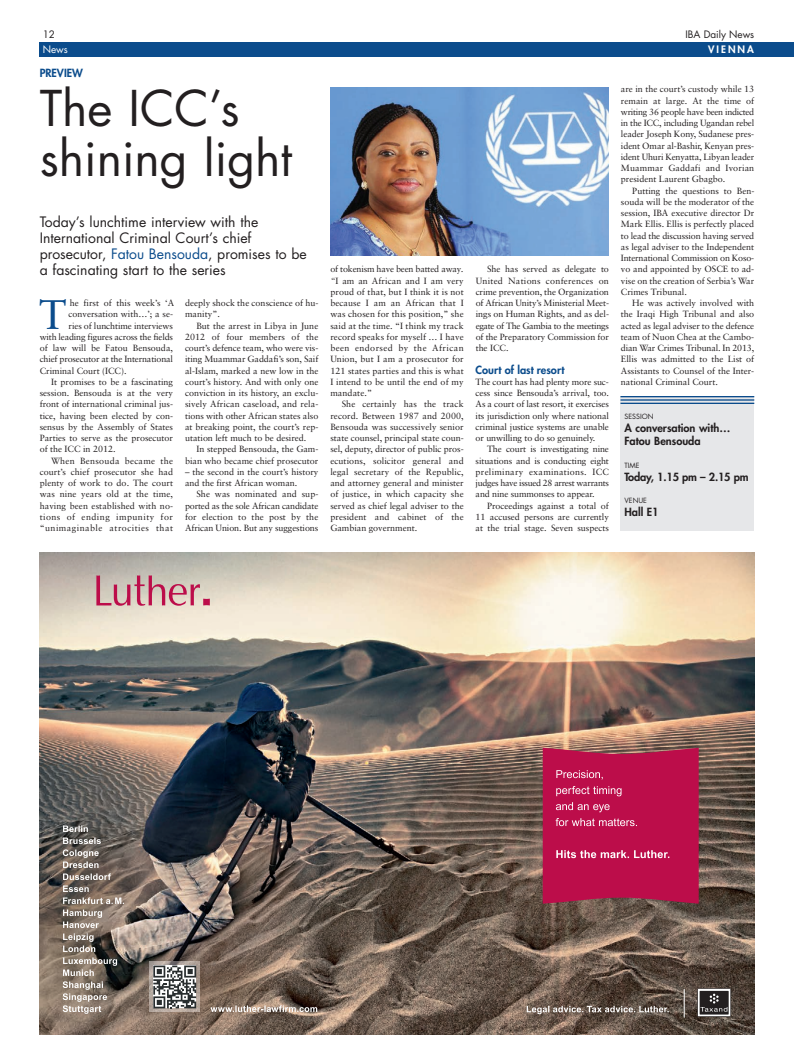
<style>
.page{position:relative;width:794px;height:1063px;background:#fff}
.page>*{position:absolute;margin:0;border:0;box-sizing:border-box;transform-origin:0 0}
.t1{font:48px/50px "Futura";color:#231f20}
.t2{font:41.2px "Sabon";color:#0b4c8c}
.t3{font:14px/16px "Futura";color:#231f20}
.t4{font:800 11px/13px "Futura";color:#231f20}
.t5{font:800 11px "Futura";color:#0b4c8c}
.t6{font:10px "Futura";color:#231f20}
.t7{font:800 10px "Futura";letter-spacing:.2em;color:#fff}
.t8{font:10px "Futura";color:#fff}
.t9{font:9px/11.2px "Sabon";color:#231f20;text-align:justify}
.t10{font:9px "Sabon";letter-spacing:-.02em;color:#231f20}
.t11{font:9px "Sabon";letter-spacing:.05em;color:#231f20}
.t12{font:9px "Sabon";letter-spacing:.03em;color:#231f20}
.t13{font:7px "Futura";color:#231f20}
.s1{color:#0b4c8c}
.s2{font-style:italic}
</style>
<div class="page">
<div style="left:40px;top:43px;width:754px;height:14px;background:#0b4c8c"></div>
<img style="left:330px;top:87px;width:278px;height:168px">
<div style="left:620px;top:396px;width:134px;height:135px;background:#e6e7e9"></div>
<hr style="left:620px;top:396px;width:134px;height:1px;background:#0b4c8c">
<hr style="left:620px;top:399px;width:134px;height:2px;background:#0b4c8c">
<hr style="left:620px;top:403px;width:134px;height:1px;background:#0b4c8c">
<img style="left:40px;top:553px;width:714px;height:482px">
<svg style="left:697px;top:988px;width:34px;height:29px"></svg>
<svg style="left:684px;top:989px;width:1px;height:29px"></svg>
<img style="left:150px;top:962px;width:50px;height:50px">
<svg style="left:153px;top:966px;width:43px;height:42px"></svg>
<svg style="left:96px;top:575px;width:114px;height:31px;background:#cd9da2"></svg>
<svg style="left:526px;top:1006px;width:142px;height:8px"></svg>
<svg style="left:63px;top:826px;width:25px;height:6px"></svg>
<svg style="left:63px;top:838px;width:48px;height:42px;background:#847c75"></svg>
<svg style="left:63px;top:886px;width:61px;height:18px"></svg>
<svg style="left:63px;top:910px;width:54px;height:104px;background:#897f75"></svg>
<svg style="left:210px;top:1005px;width:107px;height:7px"></svg>
<svg style="left:543px;top:748px;width:155px;height:156px;background:#bb1a51"></svg>
<p class="t6" style="left:43px;top:30px;width:14px">12</p>
<p class="t6" style="left:685px;top:30px;width:70px">IBA Daily News</p>
<p class="t8" style="left:43px;top:45px;width:27px">News</p>
<p class="t7" style="left:708px;top:44px;width:47px">VIENNA</p>
<p class="t5" style="left:40px;top:68px;width:45px">PREVIEW</p>
<h1 class="t1" style="left:40px;top:88px;width:254px">The ICC’s shining light</h1>
<h3 class="t3" style="left:40px;top:215px;width:268px">Today’s lunchtime interview with the International Criminal Court’s chief prosecutor, <span class="s1">Fatou Bensouda</span>, promises to be a fascinating start to the series</h3>
<h2 class="t2" style="left:39px;top:297px;width:29px">T</h2>
<p class="t9" style="left:70px;top:298px;width:106px">he first of this week’s ‘A</p>
<p class="t9" style="left:69px;top:309px;width:106px">conversation with…’; a se-</p>
<p class="t9" style="left:69px;top:320px;width:106px">ries of lunchtime interviews</p>
<p class="t10" style="left:40px;top:333px;width:135px">with leading figures across the fields</p>
<p class="t9" style="left:40px;top:343px;width:135px">of law will be Fatou Bensouda,</p>
<p class="t10" style="left:40px;top:355px;width:135px">chief prosecutor at the International</p>
<p class="t9" style="left:40px;top:365px;width:88px">Criminal Court (ICC).</p>
<p class="t9" style="left:51px;top:377px;width:123px">It promises to be a fascinating</p>
<p class="t9" style="left:40px;top:388px;width:135px">session. Bensouda is at the very</p>
<p class="t9" style="left:40px;top:399px;width:135px">front of international criminal jus-</p>
<p class="t9" style="left:40px;top:410px;width:135px">tice, having been elected by con-</p>
<p class="t9" style="left:40px;top:422px;width:135px">sensus by the Assembly of States</p>
<p class="t9" style="left:40px;top:433px;width:135px">Parties to serve as the prosecutor</p>
<p class="t9" style="left:40px;top:444px;width:77px">of the ICC in 2012.</p>
<p class="t12" style="left:51px;top:457px;width:123px">When Bensouda became the</p>
<p class="t9" style="left:40px;top:467px;width:135px">court’s chief prosecutor she had</p>
<p class="t9" style="left:40px;top:478px;width:135px">plenty of work to do. The court</p>
<p class="t9" style="left:40px;top:489px;width:135px">was nine years old at the time,</p>
<p class="t9" style="left:40px;top:500px;width:135px">having been established with no-</p>
<p class="t11" style="left:40px;top:513px;width:135px">tions of ending impunity for</p>
<p class="t11" style="left:40px;top:524px;width:135px">“unimaginable atrocities that</p>
<p class="t9" style="left:185px;top:298px;width:135px">deeply shock the conscience of hu&shy;manity”.</p>
<p class="t9" style="left:185px;top:320px;width:135px;text-indent:11px">But the arrest in Libya in June 2012 of four members of the court’s defence team, who were vis&shy;iting Muammar Gaddafi’s son, Saif al-Islam, marked a new low in the court’s history. And with only one conviction in its history, an exclu&shy;sively African caseload, and rela&shy;tions with other African states also at breaking point, the court’s rep&shy;utation left much to be desired.</p>
<p class="t9" style="left:185px;top:444px;width:135px;text-align:right">In stepped Bensouda, the Gam&shy;bian who became chief prosecutor</p>
<p class="t9" style="left:185px;top:467px;width:135px">– the second in the court’s history and the first African woman.</p>
<p class="t9" style="left:185px;top:489px;width:135px;text-indent:11px">She was nominated and sup&shy;ported as the sole African candidate for election to the post by the African Union. But any suggestions</p>
<p class="t9" style="left:330px;top:264px;width:135px">of tokenism have been batted away<span class="s2">. “</span>I am an African and I am very proud of that, but I think it is not because I am an African that I was chosen for this position,” she said at the time. “I think my track record speaks for myself … I have been endorsed by the African Union, but I am a prosecutor for 121 states parties and this is what I intend to be until the end of my mandate.”</p>
<p class="t9" style="left:330px;top:399px;width:135px;text-indent:11px">She certainly has the track record. Between 1987 and 2000, Bensouda was successively senior state counsel, principal state coun&shy;sel, deputy, director of public pros&shy;ecutions, solicitor general and legal secretary of the Republic, and attorney general and minister of justice, in which capacity she served as chief legal adviser to the president and cabinet of the Gambian government.</p>
<p class="t9" style="left:475px;top:264px;width:135px;text-indent:11px">She has served as delegate to United Nations conferences on crime prevention, the Organization of African Unity’s Ministerial Meet&shy;ings on Human Rights, and as del&shy;egate of The Gambia to the meetings of the Preparatory Commission for the ICC.</p>
<p class="t5" style="left:475px;top:364px;width:90px">Court of last resort</p>
<p class="t9" style="left:475px;top:377px;width:135px">The court has had plenty more suc&shy;cess since Bensouda’s arrival, too.<br>As a court of last resort, it exercises its jurisdiction only where national criminal justice systems are unable or unwilling to do so genuinely.</p>
<p class="t9" style="left:475px;top:444px;width:135px;text-indent:11px">The court is investigating nine situations and is conducting eight preliminary examinations. ICC judges have issued 28 arrest warrants and nine summonses to appear.</p>
<p class="t9" style="left:475px;top:500px;width:135px;text-indent:11px">Proceedings against a total of 11 accused persons are currently at the trial stage. Seven suspects</p>
<p class="t9" style="left:621px;top:84px;width:135px">are in the court’s custody while 13 remain at large. At the time of writing 36 people have been indicted in the ICC, including Ugandan rebel leader Joseph Kony, Sudanese pres&shy;ident Omar al-Bashir, Kenyan pres&shy;ident Uhuri Kenyatta, Libyan leader Muammar Gaddafi and Ivorian president Laurent Gbagbo.</p>
<p class="t9" style="left:621px;top:185px;width:135px;text-indent:11px">Putting the questions to Ben&shy;souda will be the moderator of the session, IBA executive director Dr Mark Ellis. Ellis is perfectly placed to lead the discussion having served as legal adviser to the Independent International Commission on Koso&shy;vo and appointed by OSCE to ad&shy;vise on the creation of Serbia’s War Crimes Tribunal.</p>
<p class="t9" style="left:621px;top:298px;width:135px;text-indent:11px">He was actively involved with the Iraqi High Tribunal and also acted as legal adviser to the defence team of Nuon Chea at the Cambo&shy;dian War Crimes Tribunal. In 2013, Ellis was admitted to the List of Assistants to Counsel of the Inter&shy;national Criminal Court.</p>
<p class="t13" style="left:624px;top:413px;width:31px">SESSION</p>
<p class="t4" style="left:624px;top:422px;width:107px">A conversation with…<br>Fatou Bensouda</p>
<p class="t13" style="left:624px;top:462px;width:16px">TIME</p>
<p class="t4" style="left:624px;top:471px;width:126px">Today, 1.15 pm – 2.15 pm</p>
<p class="t13" style="left:624px;top:497px;width:24px">VENUE</p>
<p class="t4" style="left:624px;top:506px;width:36px">Hall E1</p>
</div>
